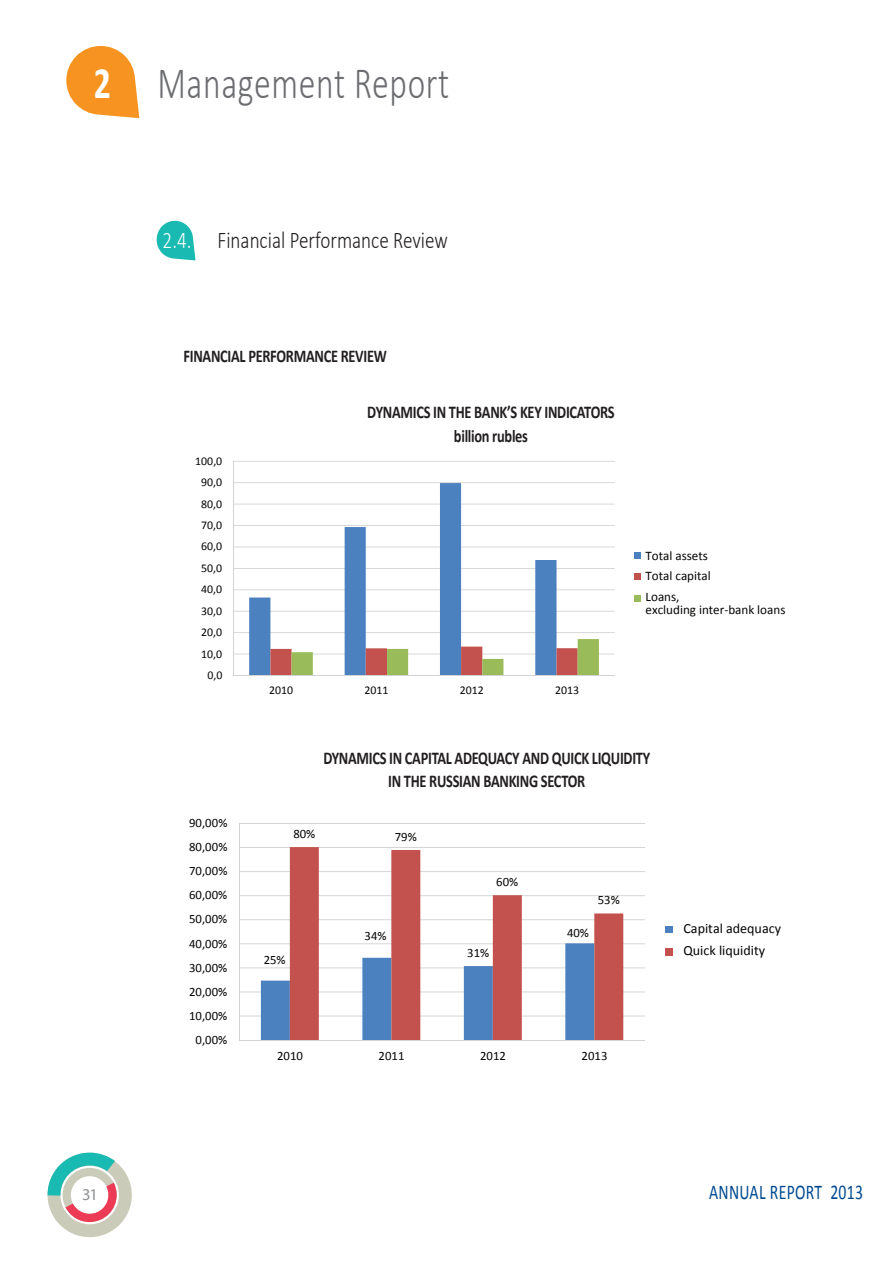
<style>
.page{position:relative;width:893px;height:1263px;background:#fff}
.page>*{position:absolute;margin:0;border:0;box-sizing:border-box;transform-origin:0 0}
.t1{font:300 45px "Calibri";letter-spacing:.02em;color:#6c6d70;scale:.75 1}
.t2{font:700 45px "Calibri";color:#fff;scale:.75 1}
.t3{font:300 24px "Calibri";color:#231f20;scale:.8 1}
.t4{font:21px "Calibri";letter-spacing:.02em;color:#014990;scale:.75 1}
.t5{font:700 18px/23.5px "Calibri";letter-spacing:-.02em;color:#231f20;text-align:center;scale:.8 1}
.t6{font:16.5px "Myriad Pro";color:#8e9093}
.t7{font:14.1px/22px "Calibri";color:#050504}
.t8{font:13.05px/20.4px "Calibri";color:#050504}
.t9{font:12.75px "Calibri";color:#050504}
.t10{font:11.85px "Calibri";color:#050504}
.s1{color:#fff}
</style>
<div class="page">
<svg style="left:48px;top:1152px;width:84px;height:85px"></svg>
<svg style="left:156px;top:220px;width:39px;height:40px"></svg>
<svg style="left:66px;top:46px;width:73px;height:72px"></svg>
<hr style="left:233px;top:461px;width:382px;height:1px;background:#d1d2d4">
<hr style="left:233px;top:482px;width:382px;height:1px;background:#d1d2d4">
<hr style="left:233px;top:504px;width:382px;height:1px;background:#d1d2d4">
<hr style="left:233px;top:525px;width:382px;height:1px;background:#d1d2d4">
<hr style="left:233px;top:547px;width:382px;height:1px;background:#d1d2d4">
<hr style="left:233px;top:568px;width:382px;height:1px;background:#d1d2d4">
<hr style="left:233px;top:589px;width:382px;height:1px;background:#d1d2d4">
<hr style="left:233px;top:611px;width:382px;height:1px;background:#d1d2d4">
<hr style="left:233px;top:632px;width:382px;height:1px;background:#d1d2d4">
<hr style="left:233px;top:654px;width:382px;height:1px;background:#d1d2d4">
<svg style="left:249px;top:483px;width:308px;height:192px"></svg>
<svg style="left:270px;top:639px;width:329px;height:36px"></svg>
<hr style="left:233px;top:461px;width:1px;height:214px;background:#d1d2d4">
<hr style="left:233px;top:675px;width:382px;height:1px;background:#d1d2d4">
<svg style="left:634px;top:552px;width:6px;height:6px"></svg>
<div style="left:634px;top:573px;width:6px;height:7px;background:#c3514e"></div>
<svg style="left:634px;top:595px;width:6px;height:6px"></svg>
<hr style="left:239px;top:823px;width:406px;height:1px;background:#d1d2d4">
<hr style="left:239px;top:847px;width:406px;height:1px;background:#d1d2d4">
<hr style="left:239px;top:871px;width:406px;height:1px;background:#d1d2d4">
<hr style="left:239px;top:895px;width:406px;height:1px;background:#d1d2d4">
<hr style="left:239px;top:919px;width:406px;height:1px;background:#d1d2d4">
<hr style="left:239px;top:943px;width:406px;height:1px;background:#d1d2d4">
<hr style="left:239px;top:967px;width:406px;height:1px;background:#d1d2d4">
<hr style="left:239px;top:991px;width:406px;height:1px;background:#d1d2d4">
<hr style="left:239px;top:1015px;width:406px;height:1px;background:#d1d2d4">
<svg style="left:261px;top:943px;width:29px;height:97px"></svg>
<svg style="left:290px;top:847px;width:333px;height:193px"></svg>
<hr style="left:239px;top:823px;width:1px;height:217px;background:#d1d2d4">
<hr style="left:239px;top:1040px;width:406px;height:1px;background:#d1d2d4">
<div style="left:665px;top:926px;width:7px;height:7px;background:#4c81bf"></div>
<div style="left:665px;top:949px;width:7px;height:7px;background:#c3514e"></div>
<h1 class="t2" style="left:94px;top:54px;width:24px">2</h1>
<h1 class="t1" style="left:157px;top:55px;width:391px">Management Report</h1>
<h2 class="t3" style="left:163px;top:225px;width:358px"><span class="s1">2.4.</span> Financial Performance Review</h2>
<p class="t5" style="left:184px;top:344px;width:256px">FINANCIAL PERFORMANCE REVIEW</p>
<p class="t10" style="left:195px;top:453px;width:29px">100,0</p>
<p class="t10" style="left:201px;top:475px;width:22px">90,0</p>
<p class="t10" style="left:201px;top:496px;width:22px">80,0</p>
<p class="t10" style="left:201px;top:517px;width:22px">70,0</p>
<p class="t10" style="left:201px;top:539px;width:22px">60,0</p>
<p class="t10" style="left:201px;top:560px;width:22px">50,0</p>
<p class="t10" style="left:201px;top:582px;width:22px">40,0</p>
<p class="t10" style="left:201px;top:603px;width:22px">30,0</p>
<p class="t10" style="left:201px;top:625px;width:22px">20,0</p>
<p class="t10" style="left:201px;top:646px;width:22px">10,0</p>
<p class="t10" style="left:207px;top:667px;width:16px">0,0</p>
<p class="t9" style="left:189px;top:815px;width:40px">90,00%</p>
<p class="t9" style="left:189px;top:839px;width:40px">80,00%</p>
<p class="t9" style="left:189px;top:863px;width:40px">70,00%</p>
<p class="t9" style="left:189px;top:887px;width:40px">60,00%</p>
<p class="t9" style="left:189px;top:911px;width:40px">50,00%</p>
<p class="t9" style="left:189px;top:935px;width:40px">40,00%</p>
<p class="t9" style="left:189px;top:959px;width:40px">30,00%</p>
<p class="t9" style="left:189px;top:983px;width:40px">20,00%</p>
<p class="t9" style="left:189px;top:1007px;width:40px">10,00%</p>
<p class="t9" style="left:196px;top:1031px;width:33px">0,00%</p>
<p class="t5" style="left:367px;top:400px;width:311px">DYNAMICS IN THE BANK’S KEY INDICATORS billion rubles</p>
<p class="t10" style="left:269px;top:683px;width:26px">2010</p>
<p class="t10" style="left:364px;top:683px;width:26px">2011</p>
<p class="t10" style="left:460px;top:683px;width:26px">2012</p>
<p class="t10" style="left:555px;top:683px;width:26px">2013</p>
<p class="t8" style="left:646px;top:545px;width:67px">Total assets<br>Total capital<br>Loans,</p>
<p class="t8" style="left:646px;top:599px;width:141px">excluding inter-bank loans</p>
<p class="t5" style="left:323px;top:746px;width:410px">DYNAMICS IN CAPITAL ADEQUACY AND QUICK LIQUIDITY<br>IN THE RUSSIAN BANKING SECTOR</p>
<p class="t9" style="left:293px;top:826px;width:23px">80%</p>
<p class="t9" style="left:395px;top:828px;width:23px">79%</p>
<p class="t9" style="left:264px;top:951px;width:23px">25%</p>
<p class="t9" style="left:365px;top:927px;width:23px">34%</p>
<p class="t9" style="left:496px;top:874px;width:23px">60%</p>
<p class="t9" style="left:467px;top:944px;width:23px">31%</p>
<p class="t9" style="left:567px;top:924px;width:23px">40%</p>
<p class="t9" style="left:598px;top:892px;width:23px">53%</p>
<p class="t9" style="left:277px;top:1048px;width:27px">2010</p>
<p class="t9" style="left:379px;top:1048px;width:27px">2011</p>
<p class="t9" style="left:480px;top:1048px;width:27px">2012</p>
<p class="t9" style="left:582px;top:1048px;width:27px">2013</p>
<p class="t7" style="left:683px;top:917px;width:99px">Capital adequacy<br>Quick liquidity</p>
<p class="t6" style="left:82px;top:1184px;width:17px">31</p>
<p class="t4" style="left:709px;top:1178px;width:207px">ANNUAL REPORT 2013</p>
</div>
